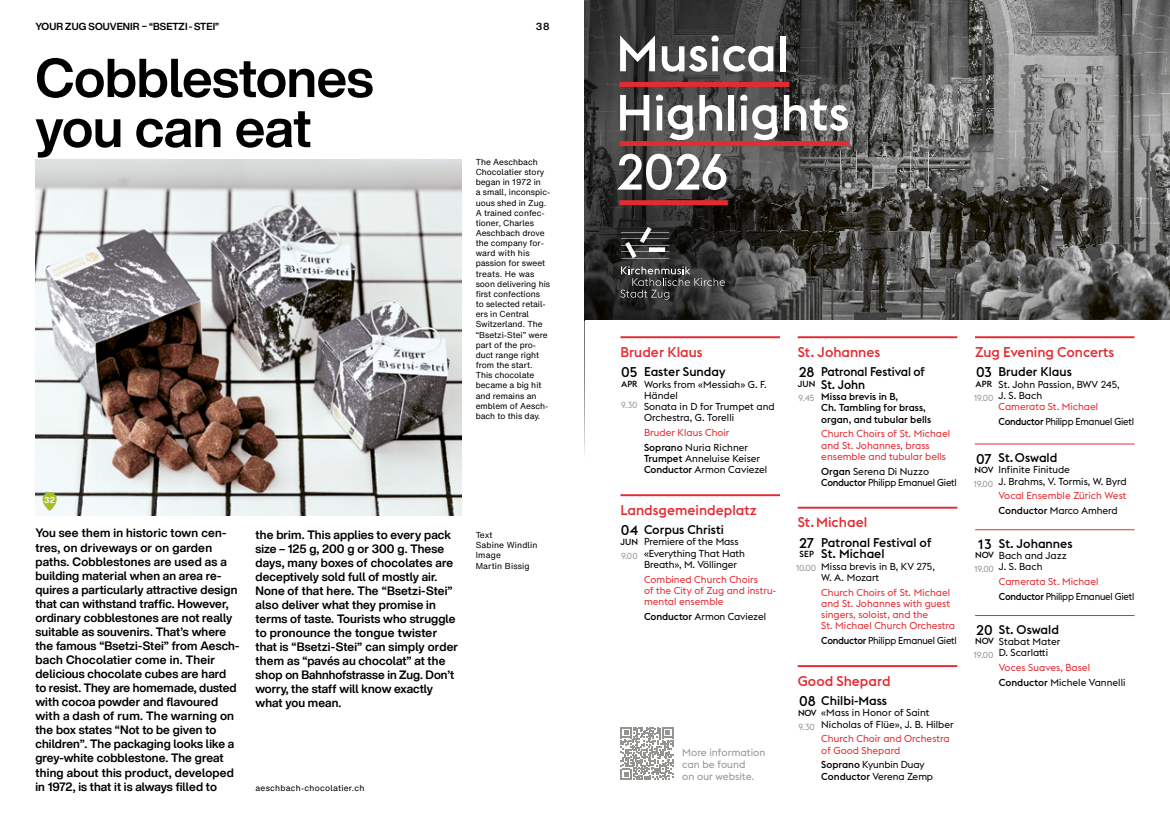
<style>
.page{position:relative;width:1170px;height:815px;background:#fff}
.page>*{position:absolute;margin:0;border:0;box-sizing:border-box;transform-origin:0 0}
.t1{font:700 53.75px/50px "Helvetica Now Display";letter-spacing:-.01em;color:#000}
.t2{font:50px/59.1px "EUCLIDKATH ZUG Medium";color:#fff}
.t3{font:14px "EUCLIDKATH ZUG Medium";color:#e42b32}
.t4{font:14px "EUCLIDKATH ZUG Medium";letter-spacing:-.005em;color:#000}
.t5{font:13.75px "EUCLIDKATH ZUG Medium";color:#000}
.t6{font:12.5px/11.6px "EUCLIDKATH ZUG Medium";color:#000}
.t7{font:12.5px/12.5px "EUCLIDKATH ZUG Medium";color:#000;scale:.96 1}
.t8{font:700 11.88px/14px "Helvetica Now Display";letter-spacing:.01em;color:#000}
.t9{font:10.38px/11.8px "EUCLIDKATH ZUG Regular";color:#959490}
.t10{font:10px/11.2px "EUCLIDKATH ZUG Regular";color:#000}
.t11{font:10px/11.2px "EUCLIDKATH ZUG Regular";color:#e42b32}
.t12{font:10px/14.8px "EUCLIDKATH ZUG Regular";letter-spacing:-.025em;color:#000;scale:.96 1}
.t13{font:10px/11.2px "EUCLIDKATH ZUG Medium";color:#000}
.t14{font:10px/11.2px "EUCLIDKATH ZUG Regular";letter-spacing:-.025em;color:#000}
.t15{font:700 10px "Helvetica Now Display";letter-spacing:.01em;color:#000}
.t16{font:8.75px "EUCLIDKATH ZUG Regular";letter-spacing:-.01em;color:#959490}
.t17{font:8.75px "EUCLIDKATH ZUG Medium";color:#000}
.t18{font:8.5px/10.1px "Helvetica Now Text";color:#000}
.t19{font:8.5px/10.1px "Helvetica Now Text";letter-spacing:.02em;color:#000}
.t20{font:8.5px "Helvetica Now Text";letter-spacing:.03em;color:#000}
.t21{font:700 8.5px "Helvetica Now Display";color:#fff}
.s1{font-family:"EUCLIDKATH ZUG Medium";color:#000}
.s2{color:#000}
.s3{font-family:"EUCLIDKATH ZUG Medium"}
.s4{color:#e42b32}
</style>
<div class="page">
<img style="left:35px;top:159px;width:426px;height:357px">
<svg style="left:43px;top:492px;width:14px;height:19px"></svg>
<svg style="left:795px;top:0;width:374px;height:320px;background:#6c6c6a"></svg>
<svg style="left:585px;top:0;width:350px;height:293px;background:#4a4948"></svg>
<svg style="left:585px;top:139px;width:210px;height:181px;background:#393837"></svg>
<svg style="left:620px;top:727px;width:53px;height:53px"></svg>
<svg style="left:620px;top:266px;width:104px;height:34px;background:#474747"></svg>
<svg style="left:621px;top:227px;width:48px;height:31px"></svg>
<hr style="left:620px;top:336px;width:160px;height:2px;background:#e42b32">
<hr style="left:620px;top:494px;width:160px;height:2px;background:#e42b32">
<hr style="left:974px;top:336px;width:160px;height:2px;background:#e42b32">
<hr style="left:797px;top:665px;width:160px;height:2px;background:#e42b32">
<hr style="left:974px;top:444px;width:160px;height:1px;background:#e42b32">
<hr style="left:975px;top:615px;width:159px;height:1px;background:#e42b32">
<hr style="left:975px;top:529px;width:159px;height:1px;background:#e42b32">
<hr style="left:797px;top:507px;width:160px;height:2px;background:#e42b32">
<hr style="left:797px;top:336px;width:160px;height:2px;background:#e42b32">
<div style="left:619px;top:82px;width:170px;height:5px;background:#e42b32"></div>
<div style="left:619px;top:141px;width:230px;height:5px;background:#e42b32"></div>
<div style="left:619px;top:200px;width:108px;height:5px;background:#e42b32"></div>
<p class="t15" style="left:35px;top:19px;width:185px">YOUR ZUG SOUVENIR – “BSETZI-STEI”</p>
<h1 class="t1" style="left:35px;top:53px;width:339px">Cobblestones you can eat</h1>
<p class="t15" style="left:536px;top:19px;width:15px">38</p>
<p class="t18" style="left:475px;top:157px;width:76px">The Aeschbach<br>Chocolatier story began in 1972 in<br>a small, inconspic&shy;uous shed in Zug.<br>A trained confec&shy;tioner, Charles<br>Aeschbach drove the company for&shy;ward with his passion for sweet treats. He was soon delivering his first confections<br>to selected retail&shy;ers in Central<br>Switzerland. The “Bsetzi-Stei” were part of the pro&shy;duct range right from the start.<br>This chocolate became a big hit and remains an emblem of Aesch&shy;bach to this day.</p>
<p class="t21" style="left:44px;top:494px;width:12px">32</p>
<p class="t8" style="left:35px;top:526px;width:205px">You see them in historic town cen&shy;tres, on driveways or on garden paths. Cobblestones are used as a building material when an area re&shy;quires a particularly attractive design that can withstand traffic. However, ordinary cobblestones are not really suitable as souvenirs. That’s where the famous “Bsetzi-Stei” from Aesch&shy;bach Chocolatier come in. Their delicious chocolate cubes are hard to resist. They are homemade, dusted with cocoa powder and flavoured with a dash of rum. The warning on the box states “Not to be given to children”. The packaging looks like a grey-white cobblestone. The great thing about this product, developed in 1972, is that it is always filled to</p>
<p class="t8" style="left:255px;top:527px;width:204px">the brim. This applies to every pack size – 125 g, 200 g or 300 g. These days, many boxes of chocolates are deceptively sold full of mostly air.<br>None of that here. The “Bsetzi-Stei” also deliver what they promise in terms of taste. Tourists who struggle to pronounce the tongue twister that is “Bsetzi-Stei” can simply order them as “pavés au chocolat” at the shop on Bahnhofstrasse in Zug. Don’t worry, the staff will know exactly what you mean.</p>
<p class="t20" style="left:255px;top:782px;width:110px">aeschbach-chocolatier.ch</p>
<p class="t19" style="left:475px;top:530px;width:63px">Text<br>Sabine Windlin<br>Image<br>Martin Bissig</p>
<h2 class="t2" style="left:616px;top:24px;width:235px">Musical<br>Highlights<br>2026</h2>
<p class="t3" style="left:620px;top:344px;width:84px">Bruder Klaus</p>
<p class="t4" style="left:621px;top:364px;width:18px">05</p>
<p class="t17" style="left:621px;top:379px;width:18px">APR</p>
<p class="t6" style="left:644px;top:366px;width:83px">Easter Sunday</p>
<p class="t10" style="left:644px;top:378px;width:132px">Works from «Messiah» G. F.<br>Händel<br>Sonata in D for Trumpet and<br>Orchestra, G. Torelli</p>
<p class="t11" style="left:644px;top:425px;width:106px;line-height:14.8px">Bruder Klaus Choir<br><span class="s1">Soprano</span> <span class="s2">Nuria Richner</span></p>
<p class="t10" style="left:644px;top:453px;width:125px"><span class="s3">Trumpet</span> Anneluise Keiser<br><span class="s3">Conductor</span> Armon Caviezel</p>
<p class="t3" style="left:620px;top:502px;width:138px">Landsgemeindeplatz</p>
<p class="t4" style="left:620px;top:522px;width:19px">04</p>
<p class="t17" style="left:620px;top:537px;width:19px">JUN</p>
<p class="t16" style="left:621px;top:400px;width:18px">9.30</p>
<p class="t6" style="left:644px;top:524px;width:81px">Corpus Christi</p>
<p class="t10" style="left:644px;top:536px;width:102px">Premiere of the Mass «Everything That Hath<br>Breath», M. Völlinger</p>
<p class="t11" style="left:644px;top:574px;width:134px">Combined Church Choirs<br>of the City of Zug and instru&shy;mental ensemble</p>
<p class="t10" style="left:644px;top:611px;width:124px"><span class="s3">Conductor</span> Armon Caviezel</p>
<p class="t16" style="left:621px;top:551px;width:18px">9.00</p>
<p class="t9" style="left:682px;top:747px;width:85px">More information can be found<br>on our website.</p>
<p class="t3" style="left:797px;top:344px;width:84px">St. Johannes</p>
<p class="t4" style="left:798px;top:364px;width:17px">28</p>
<p class="t17" style="left:797px;top:379px;width:19px">JUN</p>
<p class="t7" style="left:821px;top:366px;width:109px">Patronal Festival of<br>St. John</p>
<p class="t13" style="left:821px;top:391px;width:111px">Missa brevis in B,<br>Ch. Tambling for brass, organ, and tubular bells</p>
<p class="t11" style="left:821px;top:428px;width:130px">Church Choirs of St. Michael and St. Johannes, brass ensemble and tubular bells</p>
<p class="t14" style="left:821px;top:465px;width:137px"><span class="s3">Organ</span> Serena Di Nuzzo<br><span class="s3">Conductor</span> Philipp Emanuel Gietl</p>
<p class="t16" style="left:798px;top:393px;width:18px">9.45</p>
<p class="t3" style="left:797px;top:514px;width:71px">St.Michael</p>
<p class="t6" style="left:821px;top:537px;width:112px">Patronal Festival of<br>St. Michael</p>
<p class="t10" style="left:821px;top:561px;width:115px">Missa brevis in B, KV 275,<br>W. A. Mozart</p>
<p class="t11" style="left:821px;top:587px;width:135px">Church Choirs of St. Michael and St. Johannes with guest singers, soloist, and the<br>St. Michael Church Orchestra</p>
<p class="t12" style="left:821px;top:633px;width:143px"><span class="s3">Conductor</span> Philipp Emanuel Gietl</p>
<p class="t4" style="left:799px;top:535px;width:16px">27</p>
<p class="t17" style="left:799px;top:549px;width:16px">SEP</p>
<p class="t16" style="left:795px;top:563px;width:22px">10.00</p>
<p class="t3" style="left:797px;top:673px;width:94px">Good Shepard</p>
<p class="t6" style="left:821px;top:695px;width:67px">Chilbi-Mass</p>
<p class="t10" style="left:821px;top:707px;width:134px">«Mass in Honor of Saint<br>Nicholas of Flüe», J. B. Hilber</p>
<p class="t11" style="left:821px;top:733px;width:130px">Church Choir and Orchestra of Good Shepard</p>
<p class="t10" style="left:821px;top:759px;width:113px"><span class="s3">Soprano</span> Kyunbin Duay<br><span class="s3">Conductor</span> Verena Zemp</p>
<p class="t4" style="left:799px;top:693px;width:18px">08</p>
<p class="t17" style="left:798px;top:707px;width:20px">NOV</p>
<p class="t16" style="left:798px;top:722px;width:18px">9.30</p>
<p class="t3" style="left:974px;top:344px;width:141px">Zug Evening Concerts</p>
<p class="t6" style="left:998px;top:366px;width:75px">Bruder Klaus</p>
<p class="t10" style="left:998px;top:378px;width:122px">St. John Passion, BWV 245,<br>J. S. Bach</p>
<p class="t12" style="left:998px;top:399px;width:143px"><span class="s4">Camerata St. Michael<br></span><span class="s3">Conductor</span> Philipp Emanuel Gietl</p>
<p class="t4" style="left:976px;top:364px;width:17px">03</p>
<p class="t17" style="left:975px;top:379px;width:18px">APR</p>
<p class="t16" style="left:973px;top:393px;width:21px">19.00</p>
<p class="t6" style="left:998px;top:452px;width:60px">St.Oswald</p>
<p class="t10" style="left:998px;top:464px;width:130px">Infinite Finitude<br>J. Brahms, V. Tormis, W. Byrd</p>
<p class="t11" style="left:998px;top:488px;width:129px;line-height:14.8px">Vocal Ensemble Zürich West<br><span class="s1">Conductor</span> <span class="s2">Marco Amherd</span></p>
<p class="t4" style="left:976px;top:450px;width:17px">07</p>
<p class="t17" style="left:974px;top:465px;width:21px">NOV</p>
<p class="t16" style="left:973px;top:479px;width:21px">19.00</p>
<p class="t6" style="left:998px;top:538px;width:75px">St. Johannes</p>
<p class="t10" style="left:998px;top:550px;width:69px">Bach and Jazz<br>J. S. Bach</p>
<p class="t12" style="left:998px;top:574px;width:143px"><span class="s4">Camerata St. Michael<br></span><span class="s3">Conductor</span> Philipp Emanuel Gietl</p>
<p class="t5" style="left:977px;top:536px;width:15px">13</p>
<p class="t17" style="left:974px;top:550px;width:21px">NOV</p>
<p class="t16" style="left:974px;top:564px;width:21px">19.00</p>
<p class="t6" style="left:998px;top:623px;width:62px">St. Oswald</p>
<p class="t10" style="left:998px;top:636px;width:63px">Stabat Mater<br>D. Scarlatti</p>
<p class="t11" style="left:998px;top:660px;width:128px;line-height:14.8px">Voces Suaves, Basel<br><span class="s1">Conductor</span> <span class="s2">Michele Vannelli</span></p>
<p class="t4" style="left:976px;top:622px;width:18px">20</p>
<p class="t17" style="left:974px;top:636px;width:21px">NOV</p>
<p class="t16" style="left:973px;top:650px;width:21px">19.00</p>
</div>
